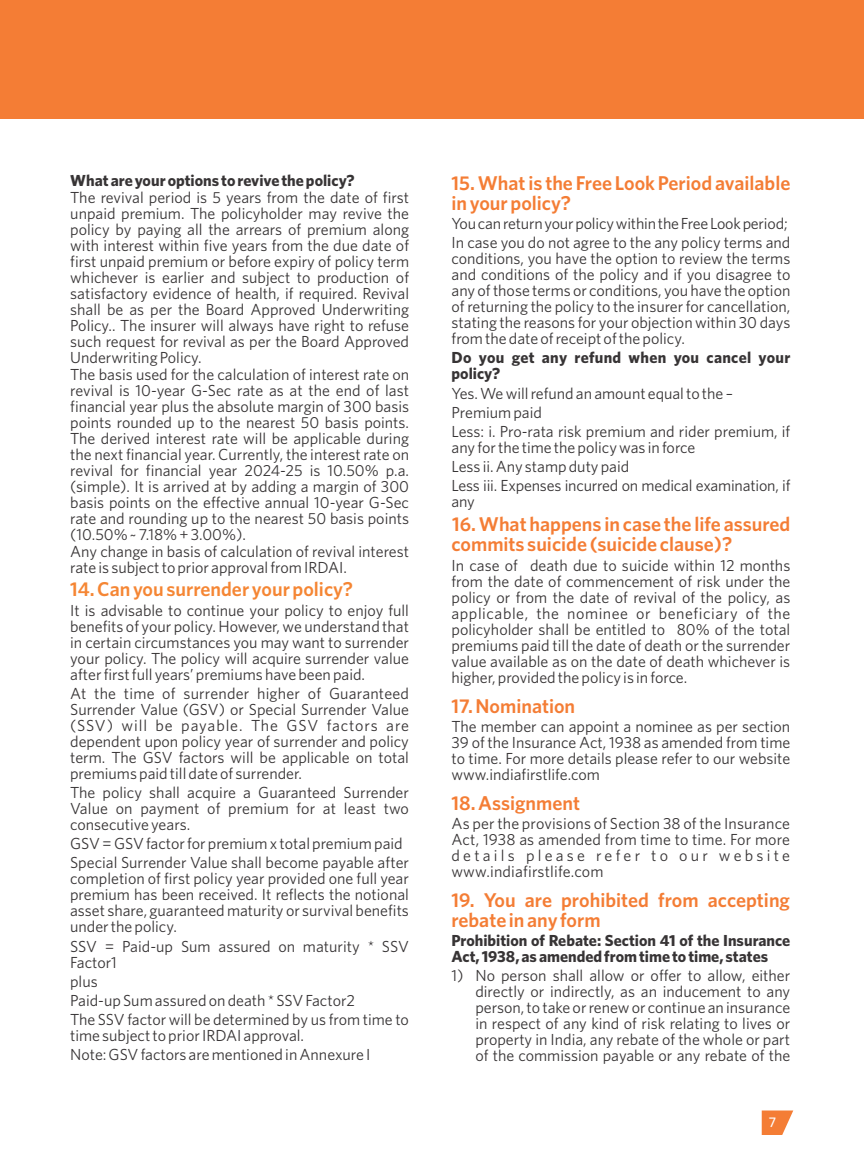
<style>
.page{position:relative;width:864px;height:1152px;background:#fff}
.page>*{position:absolute;margin:0;border:0;box-sizing:border-box;transform-origin:0 0}
.t1{font:600 20px/20px "Whitney";color:#f47d35}
.t2{font:600 20px "Whitney";color:#f58634}
.t3{font:16px/16px "Whitney";color:#373435;text-align:justify}
.t4{font:700 16px/16px "Whitney";color:#373435}
.t5{font:700 16px/16px "Whitney";letter-spacing:.02em;color:#373435}
.t6{font:500 14px "Whitney";color:#fefefe}
</style>
<div class="page">
<div style="left:0;top:0;width:864px;height:119px;background:#f47d35"></div>
<svg style="left:762px;top:1111px;width:31px;height:24px"></svg>
<p class="t4" style="left:70px;top:174px;width:286px">What are your options to revive the policy?</p>
<p class="t3" style="left:70px;top:191px;width:340px;text-align:left">The revival period is 5 years from the date of first unpaid premium. The policyholder may revive the policy by paying all the arrears of premium along with interest within five years from the due date of first unpaid premium or before expiry of policy term whichever is earlier and subject to production of satisfactory evidence of health, if required. Revival shall be as per the Board Approved Underwriting Policy.. The insurer will always have right to refuse such request for revival as per the Board Approved Underwriting Policy.<br>The basis used for the calculation of interest rate on revival is 10-year G-Sec rate as at the end of last financial year plus the absolute margin of 300 basis points rounded up to the nearest 50 basis points.<br>The derived interest rate will be applicable during the next financial year. Currently, the interest rate on revival for financial year 2024-25 is 10.50% p.a. (simple). It is arrived at by adding a margin of 300 basis points on the effective annual 10-year G-Sec rate and rounding up to the nearest 50 basis points (10.50% ~ 7.18% + 3.00%).<br>Any change in basis of calculation of revival interest rate is subject to prior approval from IRDAI.</p>
<p class="t2" style="left:70px;top:582px;width:284px">14. Can you surrender your policy?</p>
<p class="t3" style="left:70px;top:603px;width:340px">It is advisable to continue your policy to enjoy full benefits of your policy. However, we understand that in certain circumstances you may want to surrender your policy. The policy will acquire surrender value after first full years’ premiums have been paid.</p>
<p class="t3" style="left:70px;top:687px;width:340px">At the time of surrender higher of Guaranteed Surrender Value (GSV) or Special Surrender Value (SSV) will be payable. The GSV factors are dependent upon policy year of surrender and policy term. The GSV factors will be applicable on total premiums paid till date of surrender.</p>
<p class="t3" style="left:70px;top:786px;width:340px">The policy shall acquire a Guaranteed Surrender Value on payment of premium for at least two consecutive years.</p>
<p class="t3" style="left:70px;top:835px;width:340px;line-height:19.2px">GSV = GSV factor for premium x total premium paid<br>Special Surrender Value shall become payable after</p>
<p class="t3" style="left:70px;top:872px;width:340px">completion of first policy year provided one full year premium has been received. It reflects the notional asset share, guaranteed maturity or survival benefits under the policy.</p>
<p class="t3" style="left:70px;top:939px;width:340px">SSV = Paid-up Sum assured on maturity * SSV<br>Factor1</p>
<p class="t3" style="left:70px;top:973px;width:340px;line-height:19.2px;text-align:left">plus<br>Paid-up Sum assured on death * SSV Factor2<br>The SSV factor will be determined by us from time to</p>
<p class="t3" style="left:70px;top:1027px;width:302px;line-height:19.2px">time subject to prior IRDAI approval.<br>Note: GSV factors are mentioned in Annexure I</p>
<p class="t1" style="left:452px;top:175px;width:340px">15. What is the Free Look Period available in your policy?</p>
<p class="t3" style="left:452px;top:215px;width:340px;line-height:19.2px">YoucanreturnyourpolicywithintheFreeLookperiod;<br>In case you do not agree to the any policy terms and</p>
<p class="t3" style="left:452px;top:252px;width:340px">conditions, you have the option to review the terms and conditions of the policy and if you disagree to any of those terms or conditions, you have the option of returning the policy to the insurer for cancellation, stating the reasons for your objection within 30 days from the date of receipt of the policy.</p>
<p class="t5" style="left:452px;top:351px;width:340px">Do you get any refund when you cancel your policy?</p>
<p class="t3" style="left:452px;top:385px;width:340px;line-height:19.2px;text-align:left">Yes. We will refund an amount equal to the –<br>Premium paid<br>Less: i. Pro-rata risk premium and rider premium, if</p>
<p class="t3" style="left:452px;top:439px;width:341px;line-height:19.2px;text-align:left">any for the time the policy was in force<br>Less ii. Any stamp duty paid<br>Less iii. Expenses incurred on medical examination, if</p>
<p class="t3" style="left:452px;top:495px;width:25px">any</p>
<p class="t1" style="left:452px;top:516px;width:340px">16. What happens in case the life assured commits suicide (suicide clause)?</p>
<p class="t3" style="left:451px;top:558px;width:340px">In case of death due to suicide within 12 months from the date of commencement of risk under the policy or from the date of revival of the policy, as applicable, the nominee or beneficiary of the policyholder shall be entitled to 80% of the total premiums paid till the date of death or the surrender value available as on the date of death whichever is higher, provided the policy is in force.</p>
<p class="t1" style="left:451px;top:697px;width:125px">17. Nomination</p>
<p class="t3" style="left:451px;top:720px;width:340px">The member can appoint a nominee as per section 39 of the Insurance Act, 1938 as amended from time to time. For more details please refer to our website www.indiafirstlife.com</p>
<p class="t1" style="left:451px;top:795px;width:130px">18. Assignment</p>
<p class="t3" style="left:451px;top:817px;width:340px">As per the provisions of Section 38 of the Insurance Act, 1938 as amended from time to time. For more details please refer to our website www.indiafirstlife.com</p>
<p class="t1" style="left:451px;top:892px;width:340px">19. You are prohibited from accepting rebate in any form</p>
<p class="t4" style="left:451px;top:934px;width:340px">Prohibition of Rebate: Section 41 of the Insurance<br>Act, 1938, as amended from time to time, states</p>
<p class="t3" style="left:475px;top:969px;width:316px;text-indent:-24px">1) No person shall allow or offer to allow, either directly or indirectly, as an inducement to any person, to take or renew or continue an insurance in respect of any kind of risk relating to lives or property in India, any rebate of the whole or part of the commission payable or any rebate of the</p>
<p class="t6" style="left:769px;top:1117px;width:9px">7</p>
</div>
